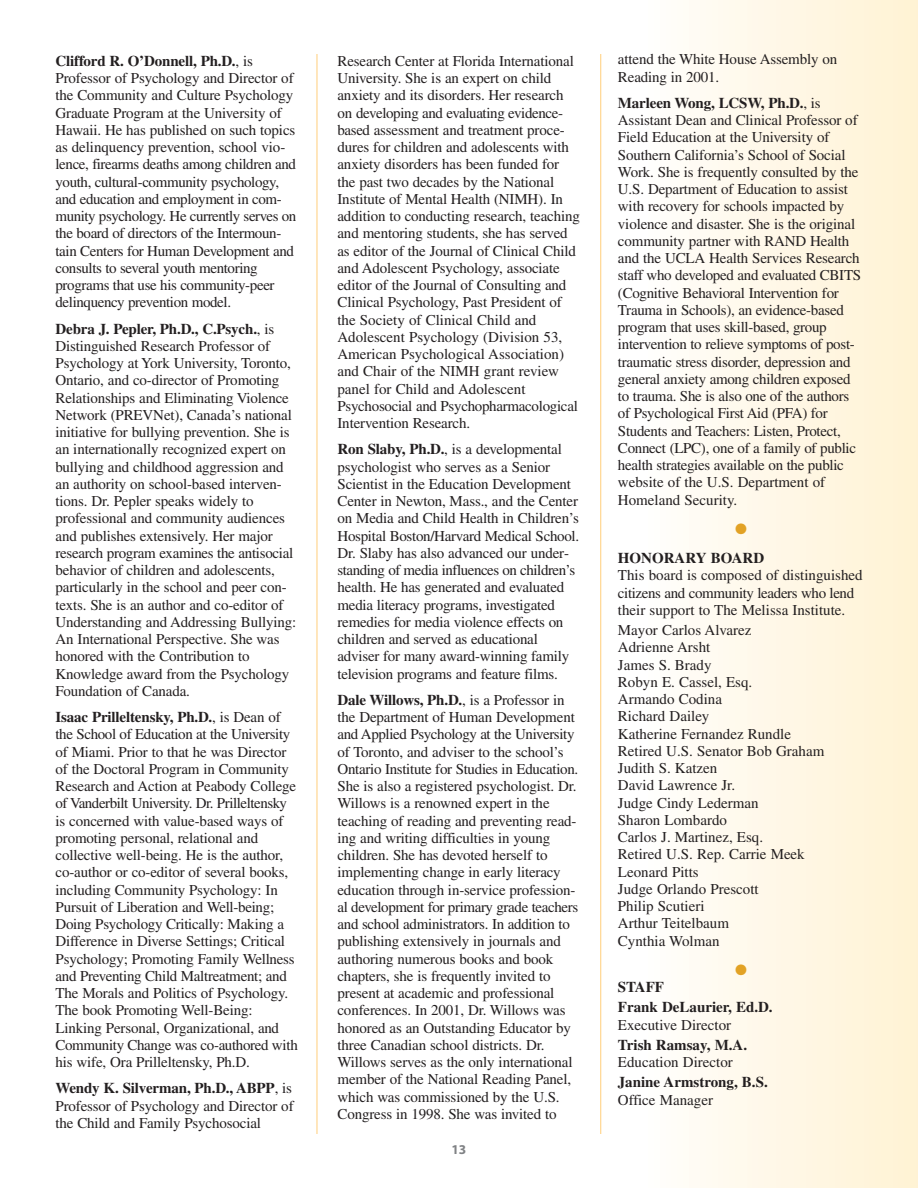
<style>
.page{position:relative;width:918px;height:1188px;background:#fff}
.page>*{position:absolute;margin:0;border:0;box-sizing:border-box;transform-origin:0 0}
.t1{font:15px/17.2px "Times";letter-spacing:-.01em;color:#231f20}
.t2{font:700 15px/20.2px "Times";color:#231f20}
.t3{font:15px "Zapf Dingbats ITC";color:#e2a225}
.t4{font:700 13.5px "Myriad Pro";color:#808285}
.s1{font-weight:700}
</style>
<div class="page">
<div style="left:648px;top:0;width:270px;height:1188px;background:linear-gradient(to right,#fffefb,#fff2d3)"></div>
<hr style="left:317px;top:54px;width:1px;height:1080px;background:#ffce7b">
<hr style="left:600px;top:54px;width:1px;height:1080px;background:#ffce7b">
<p class="t1" style="left:55px;top:54px;width:242px"><span class="s1">Clifford R. O’Donnell, Ph.D.</span>, is Professor of Psychology and Director of the Community and Culture Psychology Graduate Program at the University of Hawaii. He has published on such topics as delinquency prevention, school vio&shy;lence, firearms deaths among children and youth, cultural-community psychology, and education and employment in com&shy;munity psychology. He currently serves on the board of directors of the Intermoun&shy;tain Centers for Human Development and consults to several youth mentoring programs that use his community-peer delinquency prevention model.</p>
<p class="t1" style="left:55px;top:321px;width:242px"><span class="s1">Debra J. Pepler, Ph.D., C.Psych.</span>, is Distinguished Research Professor of Psychology at York University, Toronto, Ontario, and co-director of Promoting Relationships and Eliminating Violence Network (PREVNet), Canada’s national initiative for bullying prevention. She is an internationally recognized expert on bullying and childhood aggression and an authority on school-based interven&shy;tions. Dr. Pepler speaks widely to professional and community audiences and publishes extensively. Her major research program examines the antisocial behavior of children and adolescents, particularly in the school and peer con&shy;texts. She is an author and co-editor of Understanding and Addressing Bullying:<br>An International Perspective. She was honored with the Contribution to Knowledge award from the Psychology Foundation of Canada.</p>
<p class="t1" style="left:55px;top:710px;width:244px"><span class="s1">Isaac Prilleltensky, Ph.D.</span>, is Dean of the School of Education at the University of Miami. Prior to that he was Director of the Doctoral Program in Community Research and Action at Peabody College of Vanderbilt University. Dr. Prilleltensky is concerned with value-based ways of promoting personal, relational and collective well-being. He is the author, co-author or co-editor of several books, including Community Psychology: In Pursuit of Liberation and Well-being; Doing Psychology Critically: Making a Difference in Diverse Settings; Critical Psychology; Promoting Family Wellness and Preventing Child Maltreatment; and The Morals and Politics of Psychology.<br>The book Promoting Well-Being:<br>Linking Personal, Organizational, and Community Change was co-authored with his wife, Ora Prilleltensky, Ph.D.</p>
<p class="t1" style="left:55px;top:1081px;width:240px;text-align:justify"><span class="s1">Wendy K. Silverman, Ph.D., ABPP</span>, is Professor of Psychology and Director of the Child and Family Psychosocial</p>
<p class="t1" style="left:337px;top:54px;width:244px">Research Center at Florida International University. She is an expert on child anxiety and its disorders. Her research on developing and evaluating evidence&shy;based assessment and treatment proce&shy;dures for children and adolescents with anxiety disorders has been funded for the past two decades by the National Institute of Mental Health (NIMH). In addition to conducting research, teaching and mentoring students, she has served as editor of the Journal of Clinical Child and Adolescent Psychology, associate editor of the Journal of Consulting and Clinical Psychology, Past President of the Society of Clinical Child and Adolescent Psychology (Division 53, American Psychological Association) and Chair of the NIMH grant review panel for Child and Adolescent Psychosocial and Psychopharmacological Intervention Research.</p>
<p class="t1" style="left:337px;top:442px;width:243px"><span class="s1">Ron Slaby, Ph.D.</span>, is a developmental psychologist who serves as a Senior Scientist in the Education Development Center in Newton, Mass., and the Center on Media and Child Health in Children’s Hospital Boston/Harvard Medical School.<br>Dr. Slaby has also advanced our under&shy;standing of media influences on children’s health. He has generated and evaluated media literacy programs, investigated remedies for media violence effects on children and served as educational adviser for many award-winning family television programs and feature films.</p>
<p class="t1" style="left:337px;top:693px;width:242px"><span class="s1">Dale Willows, Ph.D.</span>, is a Professor in the Department of Human Development and Applied Psychology at the University of Toronto, and adviser to the school’s Ontario Institute for Studies in Education.<br>She is also a registered psychologist. Dr.<br>Willows is a renowned expert in the teaching of reading and preventing read&shy;ing and writing difficulties in young children. She has devoted herself to implementing change in early literacy education through in-service profession&shy;al development for primary grade teachers and school administrators. In addition to publishing extensively in journals and authoring numerous books and book chapters, she is frequently invited to present at academic and professional conferences. In 2001, Dr. Willows was honored as an Outstanding Educator by three Canadian school districts. Dr.<br>Willows serves as the only international member of the National Reading Panel, which was commissioned by the U.S.<br>Congress in 1998. She was invited to</p>
<p class="t4" style="left:452px;top:1141px;width:16px">13</p>
<p class="t1" style="left:618px;top:52px;width:221px">attend the White House Assembly on<br>Reading in 2001.</p>
<p class="t1" style="left:618px;top:96px;width:245px"><span class="s1">Marleen Wong, LCSW, Ph.D.</span>, is Assistant Dean and Clinical Professor of Field Education at the University of Southern California’s School of Social Work. She is frequently consulted by the U.S. Department of Education to assist with recovery for schools impacted by violence and disaster. She is the original community partner with RAND Health and the UCLA Health Services Research staff who developed and evaluated CBITS (Cognitive Behavioral Intervention for Trauma in Schools), an evidence-based program that uses skill-based, group intervention to relieve symptoms of post&shy;traumatic stress disorder, depression and general anxiety among children exposed to trauma. She is also one of the authors of Psychological First Aid (PFA) for Students and Teachers: Listen, Protect, Connect (LPC), one of a family of public health strategies available on the public website of the U.S. Department of Homeland Security.</p>
<p class="t3" style="left:735px;top:523px;width:13px">●</p>
<p class="t2" style="left:618px;top:549px;width:148px">HONORARY BOARD</p>
<p class="t1" style="left:618px;top:568px;width:246px">This board is composed of distinguished citizens and community leaders who lend their support to The Melissa Institute.</p>
<p class="t1" style="left:618px;top:623px;width:208px">Mayor Carlos Alvarez<br>Adrienne Arsht<br>James S. Brady<br>Robyn E. Cassel, Esq.<br>Armando Codina<br>Richard Dailey<br>Katherine Fernandez Rundle<br>Retired U.S. Senator Bob Graham<br>Judith S. Katzen<br>David Lawrence Jr.<br>Judge Cindy Lederman<br>Sharon Lombardo<br>Carlos J. Martinez, Esq.<br>Retired U.S. Rep. Carrie Meek<br>Leonard Pitts<br>Judge Orlando Prescott<br>Philip Scutieri<br>Arthur Teitelbaum<br>Cynthia Wolman</p>
<p class="t3" style="left:735px;top:964px;width:13px">●</p>
<p class="t2" style="left:618px;top:978px;width:156px">STAFF<br>Frank DeLaurier, Ed.D.</p>
<p class="t1" style="left:618px;top:1017px;width:115px">Executive Director</p>
<p class="t2" style="left:618px;top:1036px;width:131px">Trish Ramsay, M.A.</p>
<p class="t1" style="left:618px;top:1055px;width:116px">Education Director</p>
<p class="t2" style="left:618px;top:1074px;width:151px">Janine Armstrong, B.S.</p>
<p class="t1" style="left:618px;top:1092px;width:97px">Office Manager</p>
</div>
